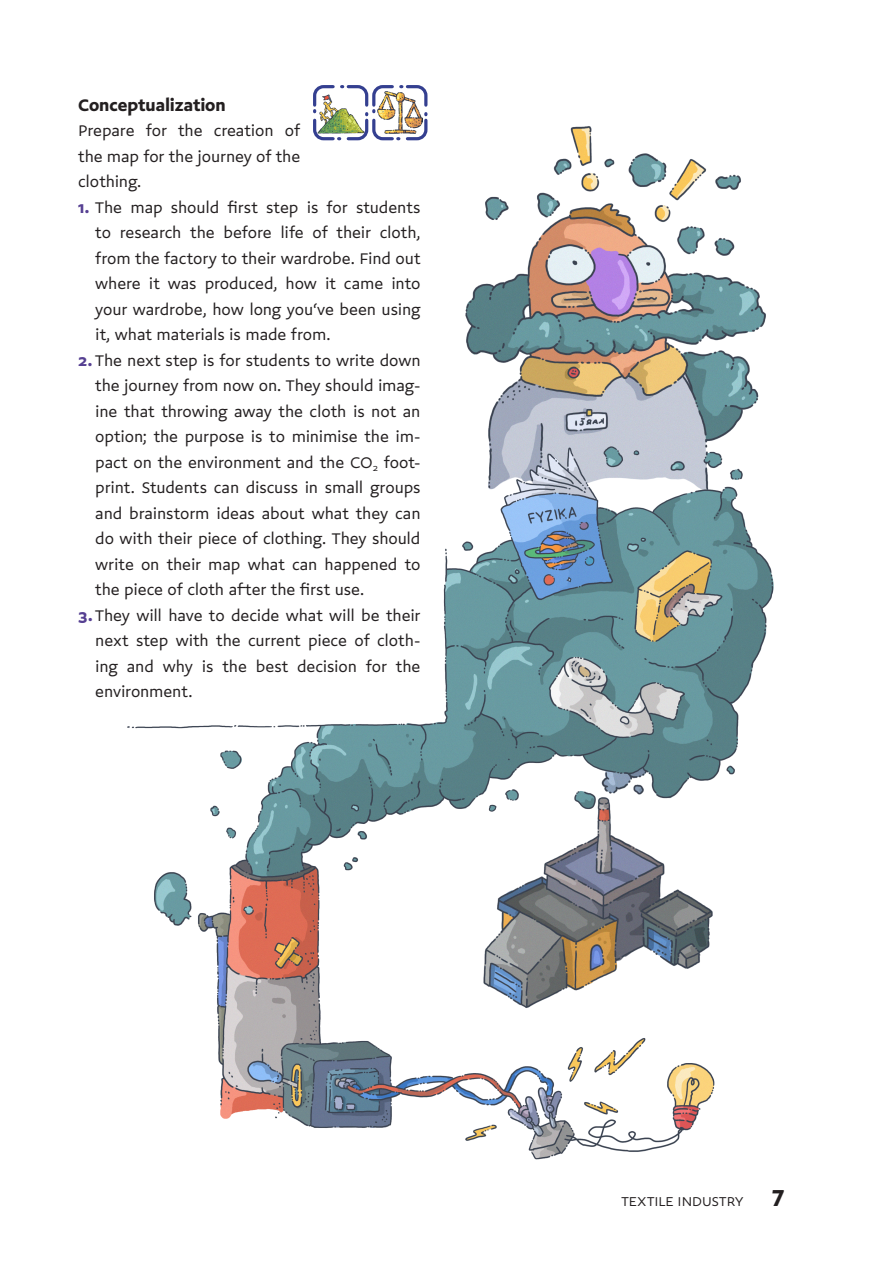
<style>
.page{position:relative;width:893px;height:1263px;background:#fff}
.page>*{position:absolute;margin:0;border:0;box-sizing:border-box;transform-origin:0 0}
.t1{font:700 19.5px "Doko Sans";color:#231f20}
.t2{font:18px/25.5px "Doko Sans";letter-spacing:-.005em;color:#231f20;text-align:justify}
.t3{font:15px "Doko Sans";letter-spacing:.005em;color:#231f20}
.s1{font-weight:700;color:#564092}
.s2{font-weight:700;font-size:27px}
</style>
<div class="page">
<img style="left:465px;top:126px;width:301px;height:253px">
<img style="left:127px;top:379px;width:647px;height:781px">
<img style="left:313px;top:85px;width:115px;height:56px">
<p class="t1" style="left:78px;top:90px;width:149px">Conceptualization</p>
<p class="t2" style="left:78px;top:117px;width:224px">Prepare for the creation of the map for the journey of the clothing.</p>
<p class="t2" style="left:95px;top:193px;width:327px;text-indent:-17px"><span class="s1">1.</span> The map should first step is for students to research the before life of their cloth, from the factory to their wardrobe. Find out where it was produced, how it came into your wardrobe, how long you‘ve been using it, what materials is made from.</p>
<p class="t2" style="left:95px;top:346px;width:327px;text-indent:-17px"><span class="s1">2.</span> The next step is for students to write down the journey from now on. They should imag&shy;ine that throwing away the cloth is not an option; the purpose is to minimise the im&shy;pact on the environment and the CO<sub>2</sub> foot&shy;print. Students can discuss in small groups and brainstorm ideas about what they can do with their piece of clothing. They should write on their map what can happened to the piece of cloth after the first use.</p>
<p class="t2" style="left:95px;top:601px;width:327px;text-indent:-17px"><span class="s1">3.</span> They will have to decide what will be their next step with the current piece of cloth&shy;ing and why is the best decision for the environment.</p>
<p class="t3" style="left:621px;top:1191px;width:167px">TEXTILE INDUSTRY <span class="s2">7</span></p>
</div>
